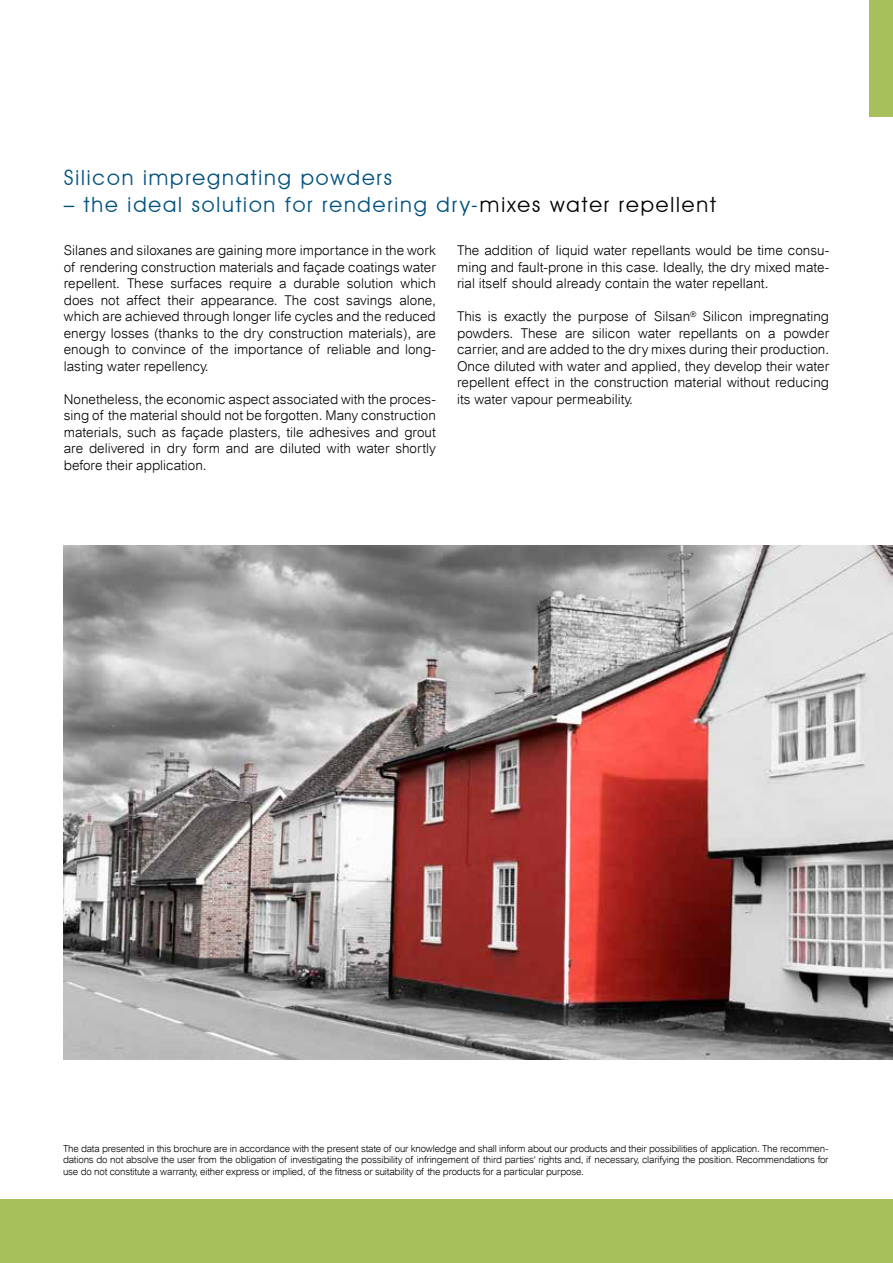
<style>
.page{position:relative;width:893px;height:1263px;background:#fff}
.page>*{position:absolute;margin:0;border:0;box-sizing:border-box;transform-origin:0 0}
.t1{font:21px "Avant Garde IT Cby BT";letter-spacing:.09em;color:#00527f}
.t2{font:300 13.5px/16.5px "Arial";color:#000;text-align:justify}
.t3{font:300 9.75px/11.7px "Arial";letter-spacing:-.02em;color:#000;text-align:justify}
.s1{color:#000}
</style>
<div class="page">
<div style="left:0;top:1199px;width:893px;height:64px;background:#a7c05c"></div>
<div style="left:870px;top:0;width:23px;height:116px;background:#a7c05c"></div>
<img style="left:63px;top:546px;width:830px;height:514px">
<h1 class="t1" style="left:64px;top:165px;width:330px">Silicon impregnating powders</h1>
<h1 class="t1" style="left:64px;top:192px;width:653px">– the ideal solution for rendering dry-<span class="s1">mixes water repellent</span></h1>
<p class="t2" style="left:64px;top:242px;width:374px">Silanes and siloxanes are gaining more importance in the work of rendering construction materials and façade coatings water repellent. These surfaces require a durable solution which does not affect their appearance. The cost savings alone, which are achieved through longer life cycles and the reduced energy losses (thanks to the dry construction materials), are enough to convince of the importance of reliable and long&shy;lasting water repellency.</p>
<p class="t2" style="left:64px;top:391px;width:374px">Nonetheless, the economic aspect associated with the proces&shy;sing of the material should not be forgotten. Many construction materials, such as façade plasters, tile adhesives and grout are delivered in dry form and are diluted with water shortly before their application.</p>
<p class="t2" style="left:457px;top:242px;width:374px">The addition of liquid water repellants would be time consu&shy;ming and fault-prone in this case. Ideally, the dry mixed mate&shy;rial itself should already contain the water repellant.</p>
<p class="t2" style="left:457px;top:308px;width:374px">This is exactly the purpose of Silsan<sup>®</sup> Silicon impregnating powders. These are silicon water repellants on a powder carrier, and are added to the dry mixes during their production.<br>Once diluted with water and applied, they develop their water repellent effect in the construction material without reducing its water vapour permeability.</p>
<p class="t3" style="left:63px;top:1142px;width:767px">The data presented in this brochure are in accordance with the present state of our knowledge and shall inform about our products and their possibilities of application. The recommen&shy;dations do not absolve the user from the obligation of investigating the possibility of infringement of third parties‘ rights and, if necessary, clarifying the position. Recommendations for use do not constitute a warranty, either express or implied, of the fitness or suitability of the products for a particular purpose.</p>
</div>
